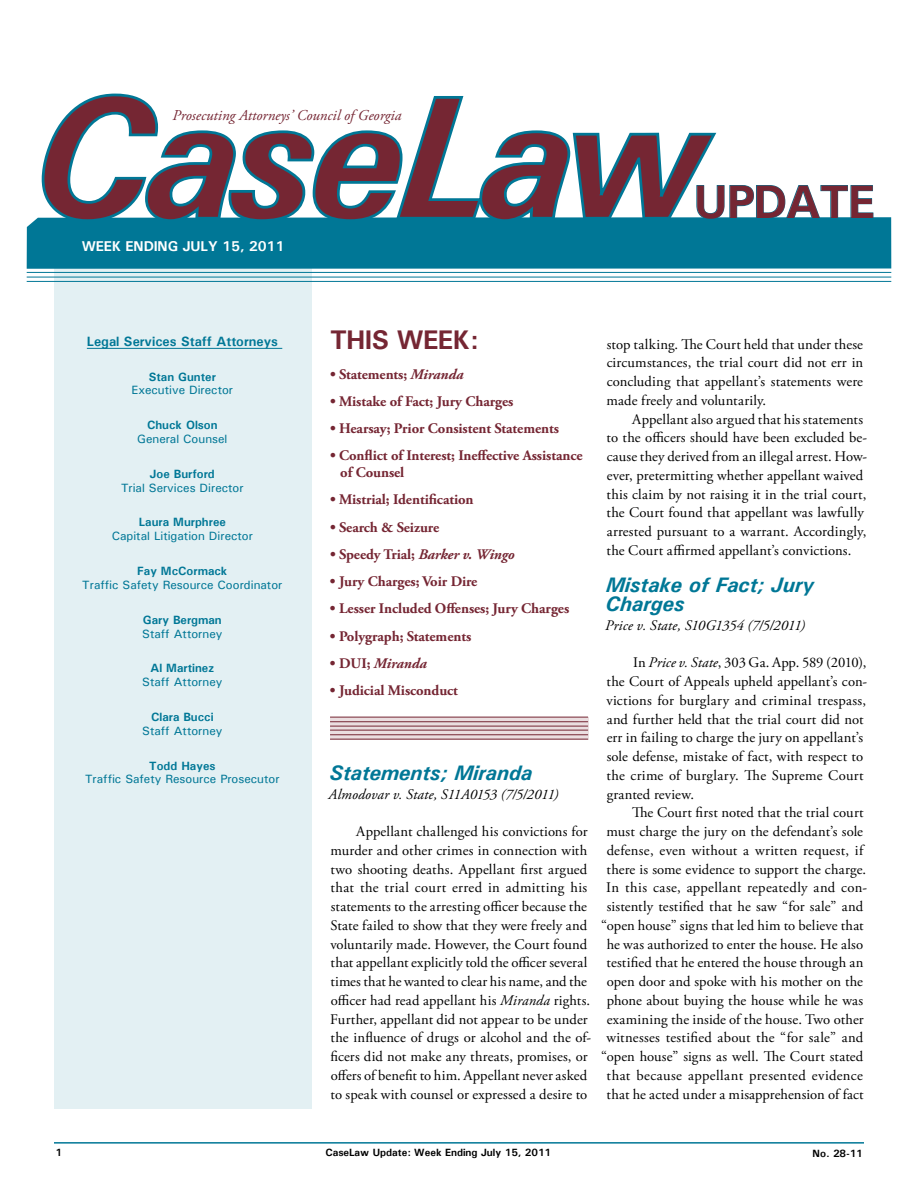
<style>
.page{position:relative;width:918px;height:1188px;background:#fff}
.page>*{position:absolute;margin:0;border:0;box-sizing:border-box;transform-origin:0 0}
.t1{font:700 47.1px "Univers";letter-spacing:-.025em;color:#752633}
.t2{font:700 27px "Univers";letter-spacing:-.025em;color:#752633}
.t3{font:italic 700 21px/18.8px "Univers";color:#007796}
.t4{font:italic 15px "Adobe Garamond Pro";color:#752633}
.t5{font:14.7px/18.8px "Adobe Garamond Pro";letter-spacing:.01em;color:#000}
.t6{font:700 14.7px/16.5px "Adobe Garamond Pro";letter-spacing:-.005em;color:#752633}
.t7{font:italic 14.7px "Adobe Garamond Pro";letter-spacing:.005em;color:#000}
.t8{font:italic 700 14.7px "Adobe Garamond Pro";letter-spacing:-.005em;color:#752633}
.t9{font:700 14.25px "Univers";letter-spacing:-.01em;color:#fff}
.t10{font:700 13.5px "Univers";color:#007796}
.t11{font:500 12px "Univers";color:#007796}
.t12{font:700 12px "Univers";color:#007796}
.t13{font:700 10.5px "Univers";color:#000}
.s1{font-style:italic}
.s2{font-style:normal}
</style>
<div class="page">
<hr style="left:54px;top:1142px;width:810px;height:2px;background:#007796">
<div style="left:54px;top:228px;width:258px;height:880px;background:#e3f0f3"></div>
<hr style="left:87px;top:348px;width:195px;height:1px;background:#007796">
<div style="left:27px;top:217px;width:864px;height:52px;background:#007796"></div>
<hr style="left:27px;top:272px;width:864px;height:1px;background:#007796">
<hr style="left:27px;top:277px;width:864px;height:1px;background:#007796">
<svg style="left:330px;top:718px;width:258px;height:21px;background:#decbce"></svg>
<hr style="left:330px;top:717px;width:258px;height:1px;background:#752633">
<hr style="left:330px;top:730px;width:258px;height:1px;background:#752633">
<hr style="left:330px;top:734px;width:258px;height:1px;background:#752633">
<hr style="left:330px;top:739px;width:258px;height:1px;background:#752633">
<hr style="left:330px;top:721px;width:258px;height:1px;background:#752633">
<hr style="left:330px;top:726px;width:258px;height:1px;background:#752633">
<svg style="left:719px;top:185px;width:155px;height:35px"></svg>
<hr style="left:27px;top:281px;width:864px;height:1px;background:#007796">
<svg style="left:40px;top:93px;width:679px;height:130px"></svg>
<p class="t4" style="left:172px;top:107px;width:230px">Prosecuting Attorneys’ Council of Georgia</p>
<p class="t9" style="left:82px;top:237px;width:193px">WEEK ENDING JULY 1 5, 2011</p>
<h1 class="t1" style="left:694px;top:172px;width:182px">UPDATE</h1>
<p class="t10" style="left:87px;top:332px;width:193px">Legal Services Staff Attorneys</p>
<p class="t12" style="left:149px;top:369px;width:69px">Stan Gunter</p>
<p class="t11" style="left:132px;top:383px;width:103px">Executive Director</p>
<p class="t12" style="left:147px;top:417px;width:72px">Chuck Olson</p>
<p class="t11" style="left:137px;top:431px;width:92px">General Counsel</p>
<p class="t12" style="left:150px;top:466px;width:66px">Joe Burford</p>
<p class="t11" style="left:121px;top:480px;width:124px">Trial Services Director</p>
<p class="t12" style="left:139px;top:515px;width:89px">Laura Murphree</p>
<p class="t11" style="left:112px;top:528px;width:143px">Capital Litigation Director</p>
<p class="t12" style="left:137px;top:563px;width:92px">Fay McCormack</p>
<p class="t11" style="left:82px;top:577px;width:202px">Traffic Safety Resource Coordinator</p>
<p class="t12" style="left:143px;top:612px;width:80px">Gary Bergman</p>
<p class="t11" style="left:142px;top:626px;width:82px">Staff Attorney</p>
<p class="t12" style="left:151px;top:661px;width:65px">Al Martinez</p>
<p class="t11" style="left:142px;top:674px;width:82px">Staff Attorney</p>
<p class="t12" style="left:151px;top:709px;width:64px">Clara Bucci</p>
<p class="t11" style="left:142px;top:723px;width:82px">Staff Attorney</p>
<p class="t12" style="left:149px;top:758px;width:68px">Todd Hayes</p>
<p class="t11" style="left:85px;top:772px;width:196px">Traffic Safety Resource Prosecutor</p>
<h2 class="t2" style="left:330px;top:322px;width:150px">THIS WEEK:</h2>
<p class="t6" style="left:330px;top:366px;width:135px">• Statements; <span class="s1">Miranda</span></p>
<p class="t6" style="left:330px;top:393px;width:185px">• Mistake of Fact; Jury Charges</p>
<p class="t6" style="left:330px;top:420px;width:230px">• Hearsay; Prior Consistent Statements</p>
<p class="t6" style="left:340px;top:448px;width:244px;text-indent:-10px">• Conflict of Interest; Ineffective Assistance of Counsel</p>
<p class="t6" style="left:330px;top:492px;width:145px">• Mistrial; Identification</p>
<p class="t6" style="left:330px;top:519px;width:111px">• Search &amp; Seizure</p>
<p class="t6" style="left:330px;top:546px;width:186px">• Speedy Trial; <span class="s1">Barker v. Wingo</span></p>
<p class="t6" style="left:330px;top:573px;width:149px">• Jury Charges; Voir Dire</p>
<p class="t6" style="left:330px;top:601px;width:241px">• Lesser Included Offenses; Jury Charges</p>
<p class="t6" style="left:330px;top:628px;width:143px">• Polygraph; Statements</p>
<p class="t8" style="left:330px;top:655px;width:98px"><span class="s2">• DUI;</span> Miranda</p>
<p class="t6" style="left:330px;top:683px;width:130px">• Judicial Misconduct</p>
<h3 class="t3" style="left:329px;top:763px;width:205px">Statements; Miranda</h3>
<p class="t7" style="left:329px;top:785px;width:231px">Almodovar v. State, S11A0153 (7/5/2011)</p>
<p class="t5" style="left:330px;top:823px;width:263px;text-indent:26px">Appellant challenged his convictions for murder and other crimes in connection with two shooting deaths. Appellant first argued that the trial court erred in admitting his statements to the arresting officer because the State failed to show that they were freely and voluntarily made. However, the Court found that appellant explicitly told the officer several times that he wanted to clear his name, and the officer had read appellant his <span class="s1">Miranda</span> rights.<br>Further, appellant did not appear to be under the influence of drugs or alcohol and the of&shy;ficers did not make any threats, promises, or offers of benefit to him. Appellant never asked to speak with counsel or expressed a desire to</p>
<p class="t5" style="left:607px;top:335px;width:258px;text-align:justify">stop talking. The Court held that under these circumstances, the trial court did not err in concluding that appellant’s statements were made freely and voluntarily.</p>
<p class="t5" style="left:607px;top:410px;width:262px;text-indent:26px">Appellant also argued that his statements to the officers should have been excluded be&shy;cause they derived from an illegal arrest. How&shy;ever, pretermitting whether appellant waived this claim by not raising it in the trial court, the Court found that appellant was lawfully arrested pursuant to a warrant. Accordingly, the Court affirmed appellant’s convictions.</p>
<h3 class="t3" style="left:606px;top:575px;width:210px">Mistake of Fact; Jury<br>Charges</h3>
<p class="t7" style="left:605px;top:616px;width:201px">Price v. State, S10G1354 (7/5/2011)</p>
<p class="t5" style="left:606px;top:654px;width:262px;text-indent:27px">In <span class="s1">Price v. State</span>, 303 Ga. App. 589 (2010), the Court of Appeals upheld appellant’s con&shy;victions for burglary and criminal trespass, and further held that the trial court did not err in failing to charge the jury on appellant’s sole defense, mistake of fact, with respect to the crime of burglary. The Supreme Court granted review.</p>
<p class="t5" style="left:601px;top:804px;width:267px;text-align:right">The Court first noted that the trial court<br>must charge the jury on the defendant’s sole defense, even without a written request, if there is some evidence to support the charge.<br>In this case, appellant repeatedly and con&shy;sistently testified that he saw “for sale” and “open house” signs that led him to believe that he was authorized to enter the house. He also testified that he entered the house through an open door and spoke with his mother on the phone about buying the house while he was examining the inside of the house. Two other witnesses testified about the “for sale” and “open house” signs as well. The Court stated that because appellant presented evidence that he acted under a misapprehension of fact</p>
<p class="t13" style="left:326px;top:1146px;width:217px">CaseLaw Update: Week Ending July 1 5, 2011</p>
<p class="t13" style="left:813px;top:1147px;width:44px">No. 28-11</p>
</div>
